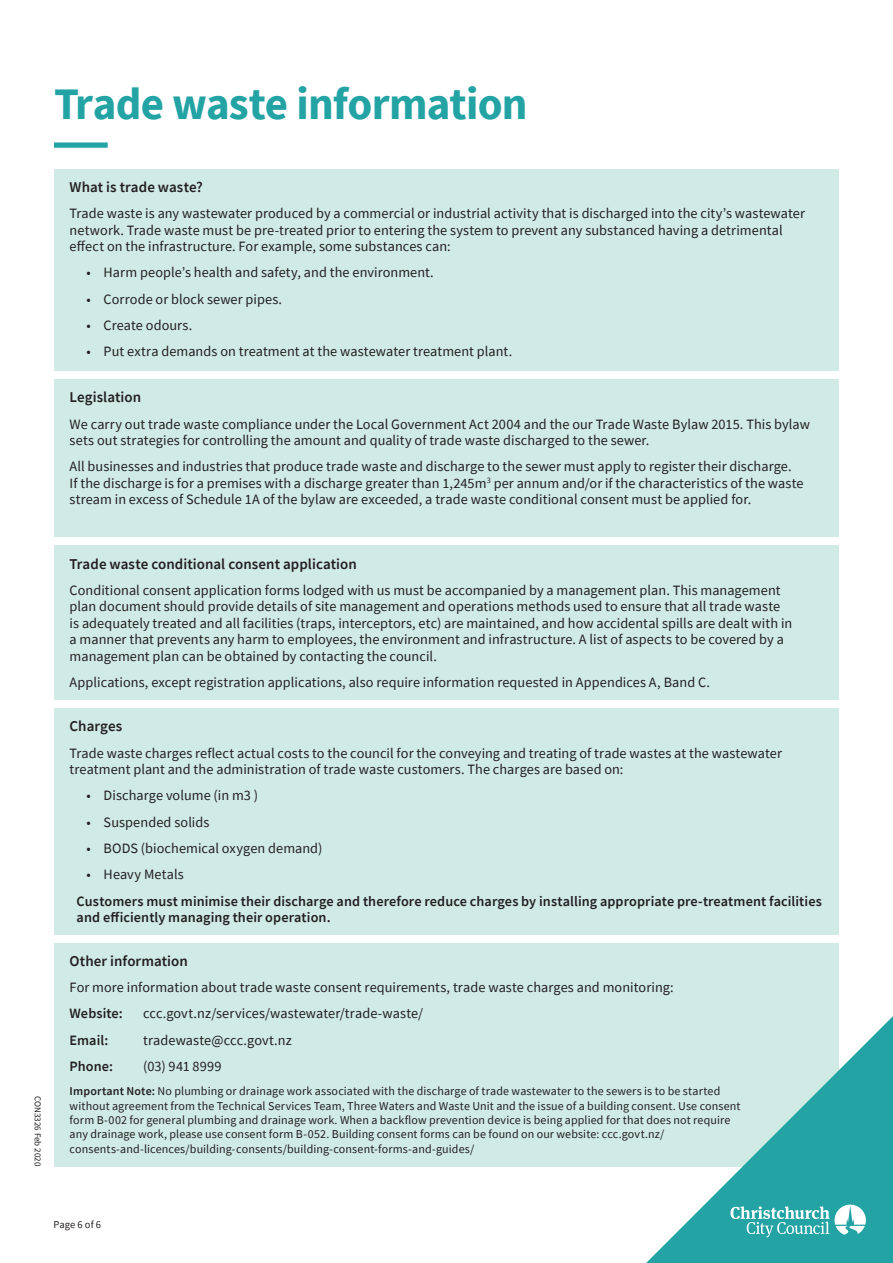
<style>
.page{position:relative;width:893px;height:1263px;background:#fff}
.page>*{position:absolute;margin:0;border:0;box-sizing:border-box;transform-origin:0 0}
.t1{font:700 45px "Source Sans Pro";letter-spacing:-.015em;color:#23a3a4}
.t2{font:600 15px "Source Sans Pro";letter-spacing:.005em;color:#231f20}
.t3{font:14.25px/16.5px "Source Sans Pro";letter-spacing:.005em;color:#231f20}
.t4{font:600 14.25px/16.5px "Source Sans Pro";letter-spacing:.005em;color:#231f20}
.t5{font:12px/14.4px "Source Sans Pro";letter-spacing:.01em;color:#231f20}
.t6{font:10.5px "Source Sans Pro";letter-spacing:.015em;color:#231f20}
.t7{font:9px "Source Sans Pro";color:#231f20}
.s1{font-weight:600}
</style>
<div class="page">
<div style="left:54px;top:142px;width:54px;height:6px;background:#23a3a4"></div>
<div style="left:54px;top:169px;width:785px;height:202px;background:#d0eae5"></div>
<div style="left:54px;top:379px;width:785px;height:158px;background:#d0eae5"></div>
<div style="left:54px;top:546px;width:785px;height:154px;background:#d0eae5"></div>
<div style="left:54px;top:708px;width:785px;height:227px;background:#d0eae5"></div>
<div style="left:54px;top:943px;width:785px;height:223px;background:#d0eae5"></div>
<svg style="left:646px;top:1016px;width:247px;height:247px"></svg>
<svg style="left:730px;top:1204px;width:136px;height:33px"></svg>
<h1 class="t1" style="left:54px;top:73px;width:475px">Trade waste information</h1>
<p class="t7" style="left:44px;top:1096px;width:71px;rotate:90deg">CON3326 Feb 2020</p>
<p class="t2" style="left:70px;top:177px;width:135px">What is trade waste?</p>
<p class="t3" style="left:70px;top:205px;width:737px">Trade waste is any wastewater produced by a commercial or industrial activity that is discharged into the city’s wastewater network. Trade waste must be pre-treated prior to entering the system to prevent any substanced having a detrimental effect on the infrastructure. For example, some substances can:</p>
<p class="t3" style="left:87px;top:264px;width:349px">• Harm people’s health and safety, and the environment.</p>
<p class="t3" style="left:87px;top:290px;width:197px">• Corrode or block sewer pipes.</p>
<p class="t3" style="left:87px;top:317px;width:107px">• Create odours.</p>
<p class="t3" style="left:87px;top:343px;width:427px">• Put extra demands on treatment at the wastewater treatment plant.</p>
<p class="t2" style="left:70px;top:387px;width:73px">Legislation</p>
<p class="t3" style="left:70px;top:415px;width:742px">We carry out trade waste compliance under the Local Government Act 2004 and the our Trade Waste Bylaw 2015. This bylaw sets out strategies for controlling the amount and quality of trade waste discharged to the sewer.</p>
<p class="t3" style="left:70px;top:458px;width:735px">All businesses and industries that produce trade waste and discharge to the sewer must apply to register their discharge.<br>If the discharge is for a premises with a discharge greater than 1,245m<sup>3</sup> per annum and/or if the characteristics of the waste stream in excess of Schedule 1A of the bylaw are exceeded, a trade waste conditional consent must be applied for.</p>
<p class="t2" style="left:70px;top:554px;width:289px">Trade waste conditional consent application</p>
<p class="t3" style="left:70px;top:582px;width:724px">Conditional consent application forms lodged with us must be accompanied by a management plan. This management plan document should provide details of site management and operations methods used to ensure that all trade waste is adequately treated and all facilities (traps, interceptors, etc) are maintained, and how accidental spills are dealt with in a manner that prevents any harm to employees, the environment and infrastructure. A list of aspects to be covered by a management plan can be obtained by contacting the council.</p>
<p class="t3" style="left:70px;top:674px;width:642px">Applications, except registration applications, also require information requested in Appendices A, Band C.</p>
<p class="t2" style="left:70px;top:716px;width:54px">Charges</p>
<p class="t3" style="left:70px;top:744px;width:714px">Trade waste charges reflect actual costs to the council for the conveying and treating of trade wastes at the wastewater treatment plant and the administration of trade waste customers. The charges are based on:</p>
<p class="t3" style="left:87px;top:787px;width:173px">• Discharge volume (in m3 )</p>
<p class="t3" style="left:87px;top:814px;width:124px">• Suspended solids</p>
<p class="t3" style="left:87px;top:840px;width:237px">• BODS (biochemical oxygen demand)</p>
<p class="t3" style="left:87px;top:866px;width:99px">• Heavy Metals</p>
<p class="t4" style="left:77px;top:892px;width:747px">Customers must minimise their discharge and therefore reduce charges by installing appropriate pre-treatment facilities and efficiently managing their operation.</p>
<p class="t2" style="left:70px;top:951px;width:120px">Other information</p>
<p class="t3" style="left:70px;top:979px;width:606px">For more information about trade waste consent requirements, trade waste charges and monitoring:</p>
<p class="t4" style="left:70px;top:1005px;width:55px">Website:</p>
<p class="t3" style="left:143px;top:1005px;width:281px">ccc.govt.nz/services/wastewater/trade-waste/</p>
<p class="t4" style="left:70px;top:1031px;width:40px">Email:</p>
<p class="t3" style="left:143px;top:1032px;width:150px">tradewaste@ccc.govt.nz</p>
<p class="t4" style="left:70px;top:1058px;width:45px">Phone:</p>
<p class="t3" style="left:143px;top:1058px;width:80px">(03) 941 8999</p>
<p class="t5" style="left:70px;top:1084px;width:672px"><span class="s1">Important Note:</span> No plumbing or drainage work associated with the discharge of trade wastewater to the sewers is to be started without agreement from the Technical Services Team, Three Waters and Waste Unit and the issue of a building consent. Use consent form B-002 for general plumbing and drainage work. When a backflow prevention device is being applied for that does not require any drainage work, please use consent form B-052. Building consent forms can be found on our website: ccc.govt.nz/ consents-and-licences/building-consents/building-consent-forms-and-guides/</p>
<p class="t6" style="left:53px;top:1218px;width:49px">Page 6 of 6</p>
</div>
